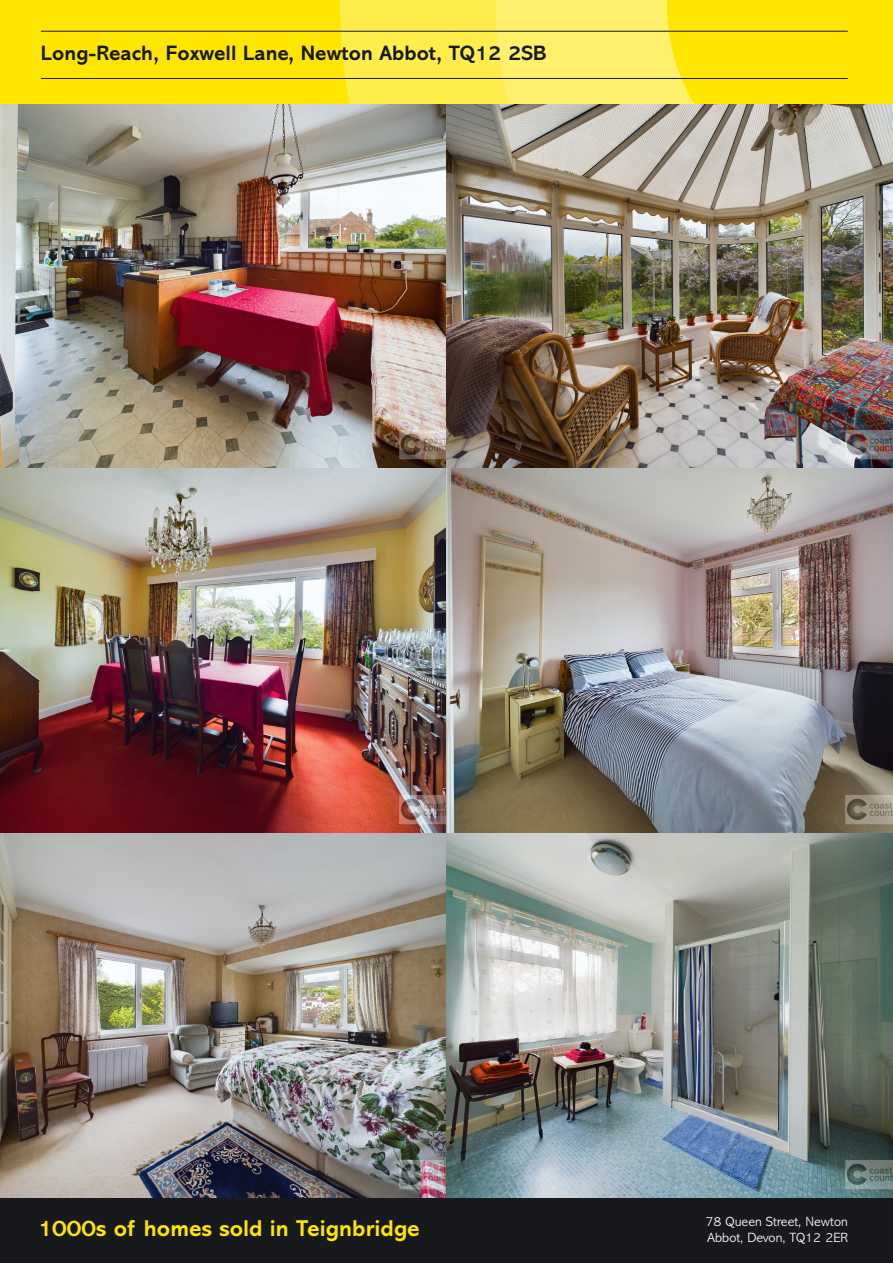
<style>
.page{position:relative;width:893px;height:1263px;background:#fff}
.page>*{position:absolute;margin:0;border:0;box-sizing:border-box;transform-origin:0 0}
.t1{font:700 23.1px "Abadi MT Std";color:#ffe601}
.t2{font:700 21px "Abadi MT Std";color:#17191c}
.t3{font:300 13.5px/16.5px "Abadi MT Std";color:#fff}
</style>
<div class="page">
<img style="left:0;top:103px;width:446px;height:365px">
<img style="left:446px;top:103px;width:447px;height:365px">
<img style="left:0;top:468px;width:446px;height:365px">
<img style="left:0;top:833px;width:446px;height:365px">
<img style="left:446px;top:468px;width:447px;height:365px">
<img style="left:446px;top:833px;width:447px;height:365px">
<div style="left:0;top:0;width:893px;height:103px;background:#ffe601"></div>
<div style="left:340px;top:0;width:481px;height:103px;background:#ffed4c"></div>
<svg style="left:496px;top:0;width:325px;height:103px;background:#feea3a"></svg>
<div style="left:0;top:1198px;width:893px;height:65px;background:#17191c"></div>
<hr style="left:41px;top:31px;width:807px;height:1px;background:#17191c">
<hr style="left:41px;top:78px;width:807px;height:1px;background:#17191c">
<p class="t2" style="left:41px;top:41px;width:507px">Long-Reach, Foxwell Lane, Newton Abbot, TQ12 2SB</p>
<p class="t1" style="left:38px;top:1215px;width:383px">1000s of homes sold in Teignbridge</p>
<p class="t3" style="left:706px;top:1213px;width:144px">78 Queen Street, Newton<br>Abbot, Devon, TQ12 2ER</p>
</div>
